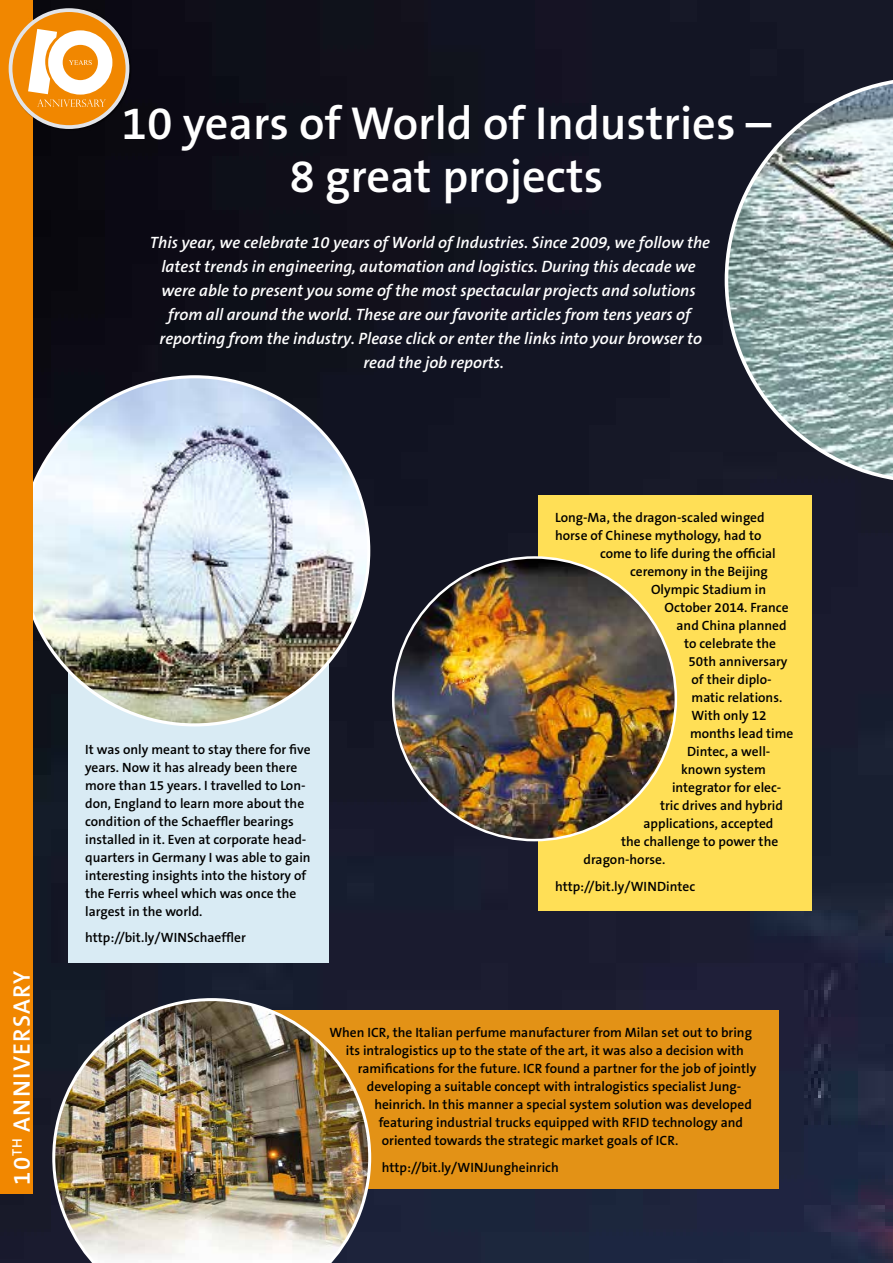
<style>
.page{position:relative;width:893px;height:1263px;background:#fff}
.page>*{position:absolute;margin:0;border:0;box-sizing:border-box;transform-origin:0 0}
.t1{font:600 46.5px/52.5px "The Sans B6";color:#fff;text-align:center}
.t2{font:600 24px "The Sans B6";letter-spacing:.05em;color:#fff}
.t3{font:italic 600 16.5px/24px "The Sans B6";color:#fff;text-align:center}
.t4{font:600 13.5px/18px "The Sans B6";color:#000}
</style>
<div class="page">
<img style="left:0;top:0;width:893px;height:1263px">
<div style="left:68px;top:655px;width:260px;height:308px;background:#d9ebf4"></div>
<div style="left:538px;top:495px;width:274px;height:416px;background:#ffdf56"></div>
<div style="left:260px;top:1010px;width:519px;height:179px;background:#e39216"></div>
<img style="left:21px;top:377px;width:348px;height:348px;border-radius:174px">
<img style="left:393px;top:557px;width:283px;height:283px;border-radius:141px">
<img style="left:52px;top:998px;width:319px;height:265px">
<svg style="left:725px;top:77px;width:168px;height:406px;background:#818f92"></svg>
<div style="left:0;top:0;width:33px;height:1193px;background:#f18700"></div>
<div style="left:9px;top:9px;width:122px;height:122px;background:#000;opacity:.55"></div>
<div style="left:11px;top:10px;width:116px;height:117px;background:#f18700;border-radius:50%"></div>
<div style="left:9px;top:8px;width:120px;height:121px;border:4px solid #e2e4e8;border-radius:50%"></div>
<svg style="left:28px;top:29px;width:84px;height:78px"></svg>
<h1 class="t1" style="left:122px;top:99px;width:651px">10 years of World of Industries –<br>8 great projects</h1>
<p class="t3" style="left:150px;top:230px;width:562px">This year, we celebrate 10 years of World of Industries. Since 2009, we follow the latest trends in engineering, automation and logistics. During this decade we were able to present you some of the most spectacular projects and solutions from all around the world. These are our favorite articles from tens years of reporting from the industry. Please click or enter the links into your browser to read the job reports.</p>
<h2 class="t2" style="left:9px;top:1185px;width:215px;rotate:-90deg">10<sup>TH</sup> ANNIVERSARY</h2>
<p class="t4" style="left:85px;top:740px;width:227px">It was only meant to stay there for five years. Now it has already been there more than 15 years. I travelled to Lon&shy;don, England to learn more about the condition of the Schaeffler bearings installed in it. Even at corporate head&shy;quarters in Germany I was able to gain interesting insights into the history of the Ferris wheel which was once the largest in the world.</p>
<p class="t4" style="left:85px;top:929px;width:162px">http://bit.ly/WINSchaeffler</p>
<p class="t4" style="left:555px;top:509px;width:211px">Long-Ma, the dragon-scaled winged</p>
<p class="t4" style="left:555px;top:527px;width:208px">horse of Chinese mythology, had to</p>
<p class="t4" style="left:600px;top:545px;width:177px">come to life during the official</p>
<p class="t4" style="left:630px;top:563px;width:139px">ceremony in the Beijing</p>
<p class="t4" style="left:651px;top:581px;width:117px">Olympic Stadium in</p>
<p class="t4" style="left:665px;top:599px;width:126px">October 2014. France</p>
<p class="t4" style="left:677px;top:617px;width:112px">and China planned</p>
<p class="t4" style="left:684px;top:635px;width:94px">to celebrate the</p>
<p class="t4" style="left:689px;top:653px;width:101px">50th anniversary</p>
<p class="t4" style="left:692px;top:671px;width:82px">of their diplo-</p>
<p class="t4" style="left:692px;top:689px;width:92px">matic relations.</p>
<p class="t4" style="left:692px;top:707px;width:77px">With only 12</p>
<p class="t4" style="left:690px;top:725px;width:105px">months lead time</p>
<p class="t4" style="left:687px;top:743px;width:85px">Dintec, a well-</p>
<p class="t4" style="left:681px;top:761px;width:86px">known system</p>
<p class="t4" style="left:672px;top:779px;width:111px">integrator for elec-</p>
<p class="t4" style="left:660px;top:797px;width:124px">tric drives and hybrid</p>
<p class="t4" style="left:644px;top:815px;width:131px">applications, accepted</p>
<p class="t4" style="left:621px;top:833px;width:159px">the challenge to power the</p>
<p class="t4" style="left:584px;top:851px;width:83px">dragon-horse.</p>
<p class="t4" style="left:555px;top:877px;width:142px">http://bit.ly/WINDintec</p>
<p class="t4" style="left:329px;top:1024px;width:424px">When ICR, the Italian perfume manufacturer from Milan set out to bring</p>
<p class="t4" style="left:346px;top:1042px;width:400px">its intralogistics up to the state of the art, it was also a decision with</p>
<p class="t4" style="left:358px;top:1060px;width:400px">ramifications for the future. ICR found a partner for the job of jointly</p>
<p class="t4" style="left:367px;top:1078px;width:376px">developing a suitable concept with intralogistics specialist Jung-</p>
<p class="t4" style="left:374px;top:1096px;width:379px">heinrich. In this manner a special system solution was developed</p>
<p class="t4" style="left:379px;top:1114px;width:366px">featuring industrial trucks equipped with RFID technology and</p>
<p class="t4" style="left:382px;top:1132px;width:298px">oriented towards the strategic market goals of ICR.</p>
<p class="t4" style="left:382px;top:1159px;width:179px">http://bit.ly/WINJungheinrich</p>
</div>
